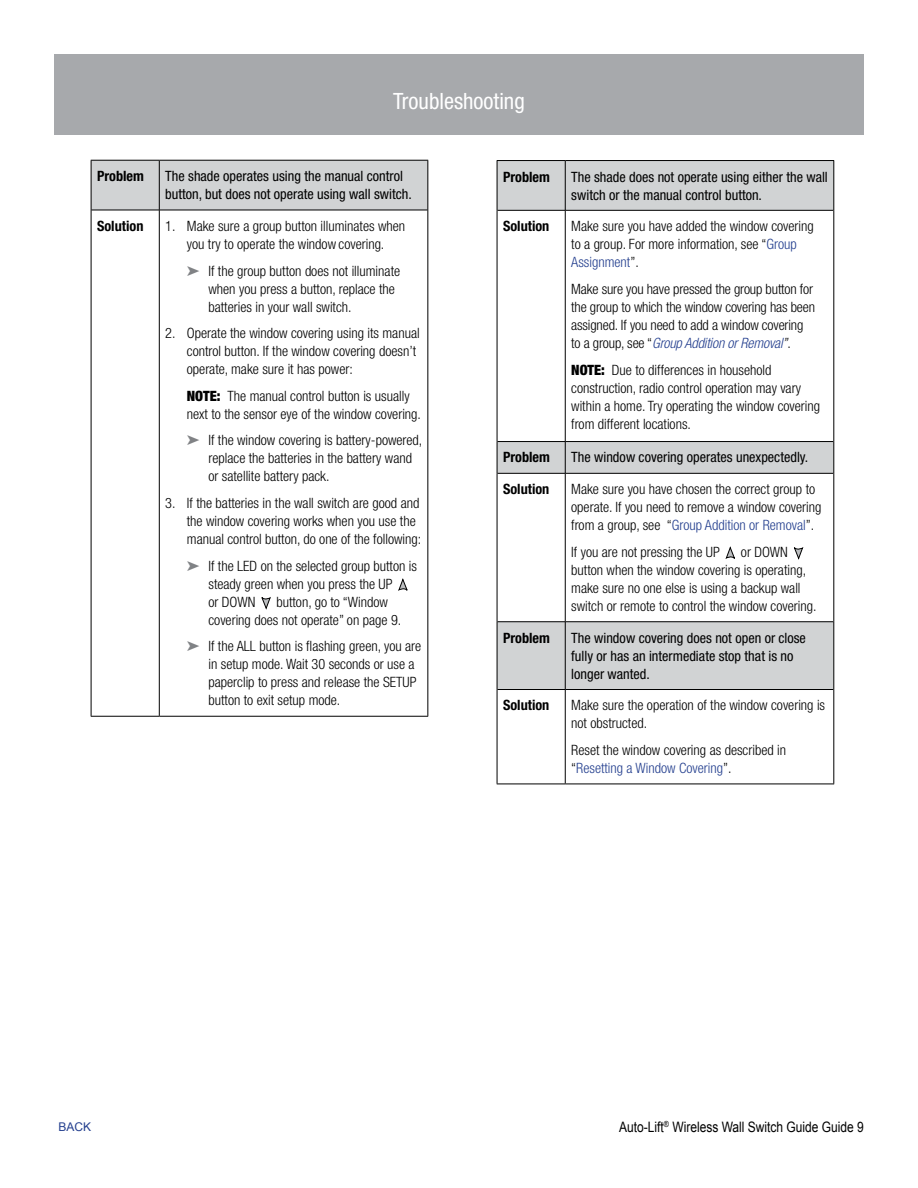
<style>
.page{position:relative;width:918px;height:1188px;background:#fff}
.page>*{position:absolute;margin:0;border:0;box-sizing:border-box;transform-origin:0 0}
.t1{font:condensed 22.5px "Helvetica Neue LT Std";color:#fff}
.t2{font:14.4px "Arial";color:#000;scale:.83 1}
.t3{font:300 condensed 14.25px/18px "Helvetica Neue LT Std";color:#000}
.t4{font:condensed 14.25px/18px "Helvetica Neue LT Std";color:#000}
.t5{font:700 condensed 14.25px "Helvetica Neue LT Std";color:#000}
.t6{font:12px "Arial";color:#25408f}
.s1{color:#808285}
.s2{font-weight:900}
.s3{color:#25408f}
.s4{font-style:italic;color:#25408f}
.s5{font-style:italic}
</style>
<div class="page">
<div style="left:54px;top:54px;width:810px;height:81px;background:#a7a9ac"></div>
<div style="left:92px;top:161px;width:335px;height:49px;background:#d1d3d4"></div>
<hr style="left:91px;top:160px;width:68px;height:1px;background:#000">
<hr style="left:91px;top:161px;width:1px;height:49px;background:#000">
<hr style="left:159px;top:160px;width:269px;height:1px;background:#000">
<hr style="left:427px;top:161px;width:1px;height:49px;background:#000">
<hr style="left:91px;top:210px;width:1px;height:506px;background:#000">
<hr style="left:427px;top:210px;width:1px;height:506px;background:#000">
<hr style="left:91px;top:210px;width:68px;height:1px;background:#000">
<hr style="left:159px;top:210px;width:268px;height:1px;background:#000">
<hr style="left:159px;top:161px;width:1px;height:49px;background:#000">
<hr style="left:159px;top:210px;width:1px;height:506px;background:#000">
<hr style="left:91px;top:716px;width:68px;height:1px;background:#000">
<hr style="left:159px;top:716px;width:269px;height:1px;background:#000">
<svg style="left:398px;top:578px;width:10px;height:13px"></svg>
<svg style="left:261px;top:597px;width:10px;height:13px"></svg>
<svg style="left:498px;top:161px;width:335px;height:528px"></svg>
<hr style="left:497px;top:210px;width:1px;height:232px;background:#000">
<hr style="left:833px;top:210px;width:1px;height:232px;background:#000">
<hr style="left:497px;top:442px;width:1px;height:31px;background:#000">
<hr style="left:833px;top:442px;width:1px;height:31px;background:#000">
<hr style="left:497px;top:473px;width:1px;height:149px;background:#000">
<hr style="left:833px;top:473px;width:1px;height:149px;background:#000">
<hr style="left:833px;top:622px;width:1px;height:68px;background:#000">
<hr style="left:497px;top:690px;width:1px;height:94px;background:#000">
<hr style="left:833px;top:690px;width:1px;height:94px;background:#000">
<hr style="left:497px;top:622px;width:1px;height:68px;background:#000">
<hr style="left:565px;top:161px;width:1px;height:49px;background:#000">
<hr style="left:565px;top:211px;width:1px;height:230px;background:#000">
<hr style="left:565px;top:442px;width:1px;height:31px;background:#000">
<hr style="left:565px;top:474px;width:1px;height:148px;background:#000">
<hr style="left:565px;top:622px;width:1px;height:67px;background:#000">
<hr style="left:565px;top:690px;width:1px;height:94px;background:#000">
<hr style="left:497px;top:473px;width:68px;height:1px;background:#000">
<hr style="left:565px;top:473px;width:268px;height:1px;background:#000">
<hr style="left:497px;top:621px;width:68px;height:1px;background:#000">
<hr style="left:565px;top:621px;width:268px;height:1px;background:#000">
<hr style="left:497px;top:689px;width:68px;height:1px;background:#000">
<hr style="left:565px;top:689px;width:268px;height:1px;background:#000">
<hr style="left:497px;top:210px;width:68px;height:1px;background:#000">
<hr style="left:565px;top:210px;width:268px;height:1px;background:#000">
<hr style="left:497px;top:160px;width:68px;height:1px;background:#000">
<hr style="left:497px;top:161px;width:1px;height:49px;background:#000">
<hr style="left:565px;top:160px;width:269px;height:1px;background:#000">
<hr style="left:833px;top:161px;width:1px;height:49px;background:#000">
<hr style="left:497px;top:441px;width:68px;height:1px;background:#000">
<hr style="left:565px;top:441px;width:268px;height:1px;background:#000">
<hr style="left:497px;top:784px;width:68px;height:1px;background:#000">
<hr style="left:565px;top:784px;width:269px;height:1px;background:#000">
<svg style="left:726px;top:546px;width:10px;height:15px"></svg>
<svg style="left:793px;top:547px;width:10px;height:14px"></svg>
<h1 class="t1" style="left:393px;top:88px;width:133px">Troubleshooting</h1>
<p class="t5" style="left:97px;top:167px;width:48px">Problem</p>
<p class="t4" style="left:165px;top:167px;width:248px">The shade operates using the manual control button, but does not operate using wall switch.</p>
<p class="t5" style="left:97px;top:217px;width:48px">Solution</p>
<p class="t3" style="left:165px;top:217px;width:241px;text-align:center">1. Make sure a group button illuminates when you try to operate the window covering.</p>
<p class="t3" style="left:208px;top:261px;width:193px;text-indent:-22px"><span class="s1">➤</span> If the group button does not illuminate when you press a button, replace the batteries in your wall switch.</p>
<p class="t3" style="left:187px;top:324px;width:234px;text-indent:-22px">2. Operate the window covering using its manual control button. If the window covering doesn’t operate, make sure it has power:</p>
<p class="t3" style="left:187px;top:387px;width:236px"><span class="s2">NOTE:</span> The manual control button is usually next to the sensor eye of the window covering.</p>
<p class="t3" style="left:208px;top:431px;width:215px;text-indent:-22px"><span class="s1">➤</span> If the window covering is battery-powered, replace the batteries in the battery wand or satellite battery pack.</p>
<p class="t3" style="left:187px;top:494px;width:236px;text-indent:-22px">3. If the batteries in the wall switch are good and the window covering works when you use the manual control button, do one of the following:</p>
<p class="t3" style="left:208px;top:557px;width:210px;text-indent:-22px"><span class="s1">➤</span> If the LED on the selected group button is steady green when you press the UP<br>or DOWN</p>
<p class="t3" style="left:209px;top:593px;width:194px;text-indent:68px">button, go to “Window covering does not operate” on page 9.</p>
<p class="t3" style="left:209px;top:637px;width:214px;text-indent:-22px"><span class="s1">➤</span> If the ALL button is flashing green, you are in setup mode. Wait 30 seconds or use a paperclip to press and release the SETUP button to exit setup mode.</p>
<p class="t5" style="left:503px;top:168px;width:48px">Problem</p>
<p class="t4" style="left:571px;top:167px;width:258px">The shade does not operate using either the wall switch or the manual control button.</p>
<p class="t5" style="left:503px;top:218px;width:48px">Solution</p>
<p class="t3" style="left:571px;top:217px;width:244px">Make sure you have added the window covering to a group. For more information, see “<span class="s3">Group<br>Assignment</span>”.</p>
<p class="t3" style="left:571px;top:280px;width:245px">Make sure you have pressed the group button for the group to which the window covering has been assigned. If you need to add a window covering to a group, see “<span class="s4">Group Addition or Removal</span><span class="s5">”</span>.</p>
<p class="t3" style="left:571px;top:360px;width:250px"><span class="s2">NOTE:</span> Due to differences in household construction, radio control operation may vary within a home. Try operating the window covering from different locations.</p>
<p class="t5" style="left:503px;top:449px;width:48px">Problem</p>
<p class="t4" style="left:571px;top:448px;width:239px">The window covering operates unexpectedly.</p>
<p class="t5" style="left:503px;top:481px;width:48px">Solution</p>
<p class="t3" style="left:571px;top:480px;width:252px">Make sure you have chosen the correct group to operate. If you need to remove a window covering from a group, see “<span class="s3">Group Addition or Removal</span>”.</p>
<p class="t3" style="left:571px;top:543px;width:150px">If you are not pressing the UP</p>
<p class="t3" style="left:571px;top:543px;width:247px;text-indent:170px">or DOWN button when the window covering is operating, make sure no one else is using a backup wall switch or remote to control the window covering.</p>
<p class="t5" style="left:503px;top:629px;width:48px">Problem</p>
<p class="t4" style="left:571px;top:629px;width:236px">The window covering does not open or close fully or has an intermediate stop that is no longer wanted.</p>
<p class="t5" style="left:503px;top:697px;width:48px">Solution</p>
<p class="t3" style="left:571px;top:696px;width:255px">Make sure the operation of the window covering is not obstructed.</p>
<p class="t3" style="left:571px;top:741px;width:216px">Reset the window covering as described in “<span class="s3">Resetting a Window Covering</span>”.</p>
<p class="t6" style="left:58px;top:1119px;width:34px">BACK</p>
<p class="t2" style="left:619px;top:1117px;width:296px">Auto-Lift<sup>®</sup> Wireless Wall Switch Guide Guide 9</p>
</div>
